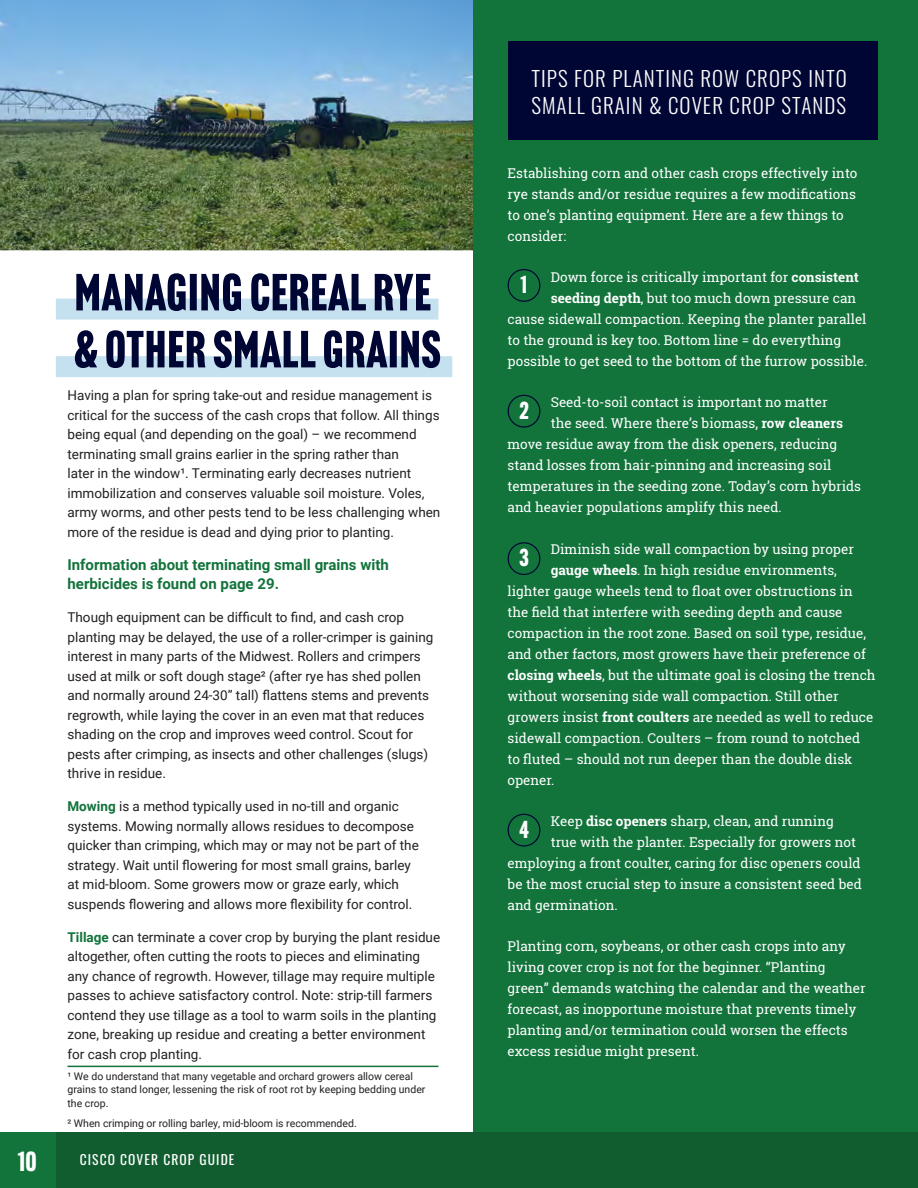
<style>
.page{position:relative;width:918px;height:1188px;background:#fff}
.page>*{position:absolute;margin:0;border:0;box-sizing:border-box;transform-origin:0 0}
.Sans_Serif_Body_Copy{font:51px/57px "Headline Gothic ATF";letter-spacing:.02em;color:#000633}
.Sans_Serif_Body_Copy-2{font:27px "Headline Gothic ATF";color:#fff}
.t1{font:24px "Headline Gothic ATF";color:#fff}
.Sans_Serif_Body_Copy-3{font:300 21px/27px "Oswald";letter-spacing:.05em;color:#fff}
.Sans_Serif_Body_Copy-4{font:700 15px/19.5px "Roboto";color:#12733b}
.Sans_Serif_Body_Copy-5{font:13.5px/21px "Roboto Slab";color:#fff}
.Sans_Serif_Body_Copy-6{font:13.5px/19.5px "Roboto";color:#231f20}
.Sans_Serif_Body_Copy-7{font:13.5px "Oswald";letter-spacing:.08em;color:#fff}
.Sans_Serif_Body_Copy-8{font:10.5px/13.5px "Roboto";color:#231f20}
.s1{font-weight:700;color:#12733b}
.s2{font-weight:700}
</style>
<div class="page">
<img style="left:0;top:0;width:473px;height:250px">
<div style="left:473px;top:0;width:445px;height:1188px;background:#12733b"></div>
<hr style="left:68px;top:1066px;width:370px;height:1px;background:#12733b">
<div style="left:508px;top:41px;width:370px;height:98px;background:#000633"></div>
<div style="left:508px;top:269px;width:32px;height:33px;border:1px solid #000633;border-radius:50%"></div>
<div style="left:508px;top:395px;width:32px;height:33px;border:1px solid #000633;border-radius:50%"></div>
<div style="left:508px;top:542px;width:32px;height:33px;border:1px solid #000633;border-radius:50%"></div>
<div style="left:508px;top:814px;width:32px;height:33px;border:1px solid #000633;border-radius:50%"></div>
<div style="left:56px;top:299px;width:382px;height:21px;background:#c5e0ef"></div>
<div style="left:56px;top:356px;width:396px;height:21px;background:#c5e0ef"></div>
<div style="left:0;top:1133px;width:918px;height:55px;background:#115d30"></div>
<div style="left:0;top:1133px;width:55px;height:55px;background:#12733b"></div>
<p class="Sans_Serif_Body_Copy" style="left:75px;top:265px;width:367px">MANAGING CEREAL RYE &amp; OTHER SMALL GRAINS</p>
<p class="Sans_Serif_Body_Copy-6" style="left:68px;top:385px;width:374px">Having a plan for spring take-out and residue management is critical for the success of the cash crops that follow. All things being equal (and depending on the goal) – we recommend terminating small grains earlier in the spring rather than<br>later in the window¹. Terminating early decreases nutrient immobilization and conserves valuable soil moisture. Voles, army worms, and other pests tend to be less challenging when more of the residue is dead and dying prior to planting.</p>
<p class="Sans_Serif_Body_Copy-4" style="left:68px;top:554px;width:323px">Information about terminating small grains with herbicides is found on page 29.</p>
<p class="Sans_Serif_Body_Copy-6" style="left:68px;top:607px;width:367px">Though equipment can be difficult to find, and cash crop planting may be delayed, the use of a roller-crimper is gaining interest in many parts of the Midwest. Rollers and crimpers used at milk or soft dough stage² (after rye has shed pollen and normally around 24-30” tall) flattens stems and prevents regrowth, while laying the cover in an even mat that reduces shading on the crop and improves weed control. Scout for pests after crimping, as insects and other challenges (slugs) thrive in residue.</p>
<p class="Sans_Serif_Body_Copy-6" style="left:68px;top:796px;width:353px"><span class="s1">Mowing</span> is a method typically used in no-till and organic systems. Mowing normally allows residues to decompose quicker than crimping, which may or may not be part of the strategy. Wait until flowering for most small grains, barley at mid-bloom. Some growers mow or graze early, which suspends flowering and allows more flexibility for control.</p>
<p class="Sans_Serif_Body_Copy-6" style="left:68px;top:927px;width:374px"><span class="s1">Tillage</span> can terminate a cover crop by burying the plant residue altogether, often cutting the roots to pieces and eliminating any chance of regrowth. However, tillage may require multiple passes to achieve satisfactory control. Note: strip-till farmers contend they use tillage as a tool to warm soils in the planting zone, breaking up residue and creating a better environment for cash crop planting.</p>
<p class="Sans_Serif_Body_Copy-8" style="left:68px;top:1069px;width:359px">¹ We do understand that many vegetable and orchard growers allow cereal grains to stand longer, lessening the risk of root rot by keeping bedding under the crop.</p>
<p class="Sans_Serif_Body_Copy-8" style="left:68px;top:1116px;width:291px">² When crimping or rolling barley, mid-bloom is recommended.</p>
<p class="Sans_Serif_Body_Copy-2" style="left:18px;top:1145px;width:20px">10</p>
<p class="Sans_Serif_Body_Copy-7" style="left:80px;top:1148px;width:156px">CISCO COVER CROP GUIDE</p>
<p class="Sans_Serif_Body_Copy-3" style="left:531px;top:63px;width:317px">TIPS FOR PLANTING ROW CROPS INTO<br>SMALL GRAIN &amp; COVER CROP STANDS</p>
<p class="Sans_Serif_Body_Copy-5" style="left:508px;top:162px;width:351px">Establishing corn and other cash crops effectively into rye stands and/or residue requires a few modifications to one’s planting equipment. Here are a few things to consider:</p>
<p class="Sans_Serif_Body_Copy-5" style="left:551px;top:266px;width:310px">Down force is critically important for <span class="s2">consistent</span></p>
<p class="Sans_Serif_Body_Copy-5" style="left:551px;top:287px;width:307px"><span class="s2">seeding depth</span>, but too much down pressure can</p>
<p class="Sans_Serif_Body_Copy-5" style="left:508px;top:308px;width:360px">cause sidewall compaction. Keeping the planter parallel</p>
<p class="Sans_Serif_Body_Copy-5" style="left:508px;top:329px;width:335px">to the ground is key too. Bottom line = do everything</p>
<p class="Sans_Serif_Body_Copy-5" style="left:508px;top:350px;width:361px">possible to get seed to the bottom of the furrow possible.</p>
<p class="Sans_Serif_Body_Copy-5" style="left:551px;top:392px;width:278px">Seed-to-soil contact is important no matter</p>
<p class="Sans_Serif_Body_Copy-5" style="left:551px;top:413px;width:294px">the seed. Where there’s biomass, <span class="s2">row cleaners</span></p>
<p class="Sans_Serif_Body_Copy-5" style="left:508px;top:434px;width:331px">move residue away from the disk openers, reducing</p>
<p class="Sans_Serif_Body_Copy-5" style="left:508px;top:455px;width:325px">stand losses from hair-pinning and increasing soil</p>
<p class="Sans_Serif_Body_Copy-5" style="left:508px;top:476px;width:355px">temperatures in the seeding zone. Today’s corn hybrids</p>
<p class="Sans_Serif_Body_Copy-5" style="left:508px;top:497px;width:276px">and heavier populations amplify this need.</p>
<p class="Sans_Serif_Body_Copy-5" style="left:551px;top:538px;width:305px">Diminish side wall compaction by using proper</p>
<p class="Sans_Serif_Body_Copy-5" style="left:551px;top:559px;width:288px"><span class="s2">gauge wheels</span>. In high residue environments,</p>
<p class="Sans_Serif_Body_Copy-5" style="left:508px;top:580px;width:347px">lighter gauge wheels tend to float over obstructions in</p>
<p class="Sans_Serif_Body_Copy-5" style="left:508px;top:601px;width:336px">the field that interfere with seeding depth and cause</p>
<p class="Sans_Serif_Body_Copy-5" style="left:508px;top:622px;width:360px">compaction in the root zone. Based on soil type, residue,</p>
<p class="Sans_Serif_Body_Copy-5" style="left:508px;top:643px;width:360px">and other factors, most growers have their preference of</p>
<p class="Sans_Serif_Body_Copy-5" style="left:508px;top:664px;width:370px"><span class="s2">closing wheels</span>, but the ultimate goal is closing the trench</p>
<p class="Sans_Serif_Body_Copy-5" style="left:508px;top:685px;width:333px">without worsening side wall compaction. Still other</p>
<p class="Sans_Serif_Body_Copy-5" style="left:508px;top:706px;width:367px">growers insist <span class="s2">front coulters</span> are needed as well to reduce</p>
<p class="Sans_Serif_Body_Copy-5" style="left:508px;top:727px;width:354px">sidewall compaction. Coulters – from round to notched</p>
<p class="Sans_Serif_Body_Copy-5" style="left:508px;top:748px;width:346px">to fluted – should not run deeper than the double disk</p>
<p class="Sans_Serif_Body_Copy-5" style="left:508px;top:769px;width:48px">opener.</p>
<p class="Sans_Serif_Body_Copy-5" style="left:551px;top:810px;width:284px">Keep <span class="s2">disc openers</span> sharp, clean, and running</p>
<p class="Sans_Serif_Body_Copy-5" style="left:551px;top:831px;width:307px">true with the planter. Especially for growers not</p>
<p class="Sans_Serif_Body_Copy-5" style="left:508px;top:852px;width:355px">employing a front coulter, caring for disc openers could</p>
<p class="Sans_Serif_Body_Copy-5" style="left:508px;top:873px;width:356px">be the most crucial step to insure a consistent seed bed</p>
<p class="Sans_Serif_Body_Copy-5" style="left:508px;top:894px;width:112px">and germination.</p>
<p class="Sans_Serif_Body_Copy-5" style="left:508px;top:936px;width:360px">Planting corn, soybeans, or other cash crops into any living cover crop is not for the beginner. “Planting green” demands watching the calendar and the weather forecast, as inopportune moisture that prevents timely planting and/or termination could worsen the effects excess residue might present.</p>
<p class="t1" style="left:521px;top:271px;width:8px">1</p>
<p class="t1" style="left:519px;top:396px;width:11px">2</p>
<p class="t1" style="left:519px;top:544px;width:11px">3</p>
<p class="t1" style="left:519px;top:815px;width:11px">4</p>
</div>
